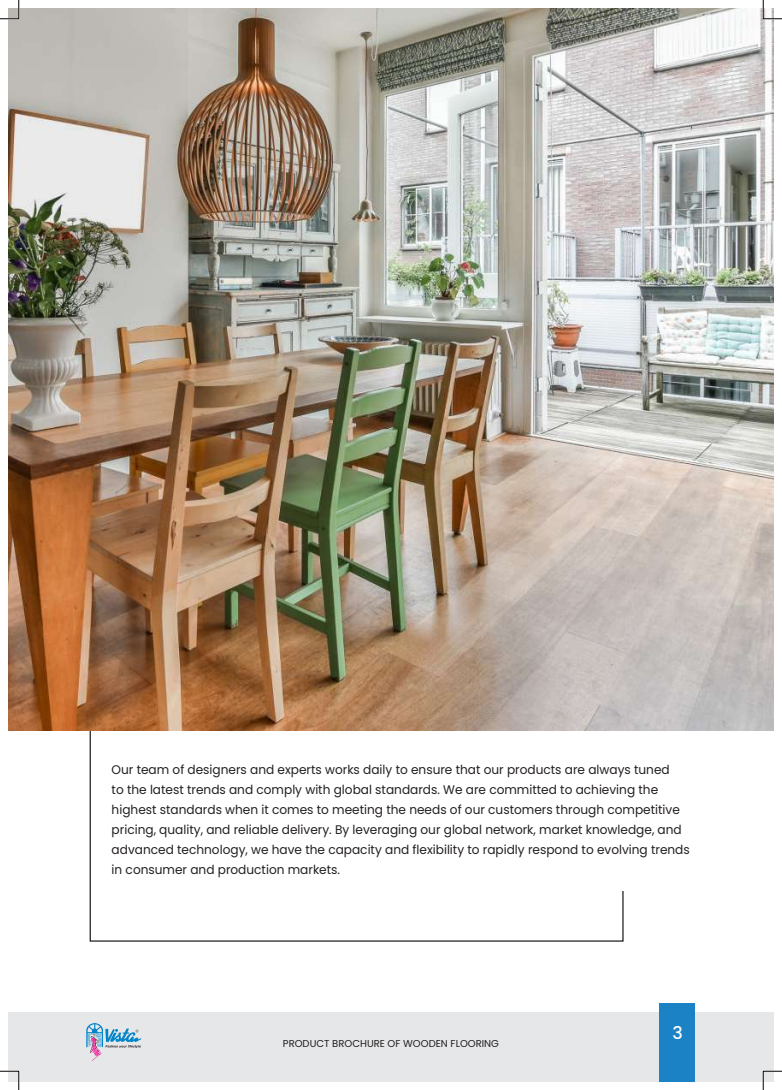
<style>
.page{position:relative;width:782px;height:1090px;background:#fff}
.page>*{position:absolute;margin:0;border:0;box-sizing:border-box;transform-origin:0 0}
.t1{font:500 17.5px "Poppins";color:#fff}
.t2{font:12.5px/20px "Poppins";color:#231f20}
.t3{font:10px "Poppins";color:#231f20}
</style>
<div class="page">
<div style="left:8px;top:1013px;width:765px;height:69px;background:#e6e7e9"></div>
<div style="left:659px;top:1004px;width:36px;height:78px;background:#1b82c5"></div>
<svg style="left:86px;top:1023px;width:55px;height:38px"></svg>
<img style="left:8px;top:8px;width:765px;height:723px">
<svg style="left:0;top:0;width:20px;height:20px"></svg>
<svg style="left:0;top:1070px;width:20px;height:20px"></svg>
<svg style="left:762px;top:0;width:20px;height:20px"></svg>
<svg style="left:762px;top:1070px;width:20px;height:20px"></svg>
<p class="t2" style="left:112px;top:760px;width:579px">Our team of designers and experts works daily to ensure that our products are always tuned<br>to the latest trends and comply with global standards. We are committed to achieving the highest standards when it comes to meeting the needs of our customers through competitive pricing, quality, and reliable delivery. By leveraging our global network, market knowledge, and advanced technology, we have the capacity and flexibility to rapidly respond to evolving trends in consumer and production markets.</p>
<p class="t3" style="left:283px;top:1038px;width:218px">PRODUCT BROCHURE OF WOODEN FLOORING</p>
<h1 class="t1" style="left:672px;top:1022px;width:12px">3</h1>
</div>
